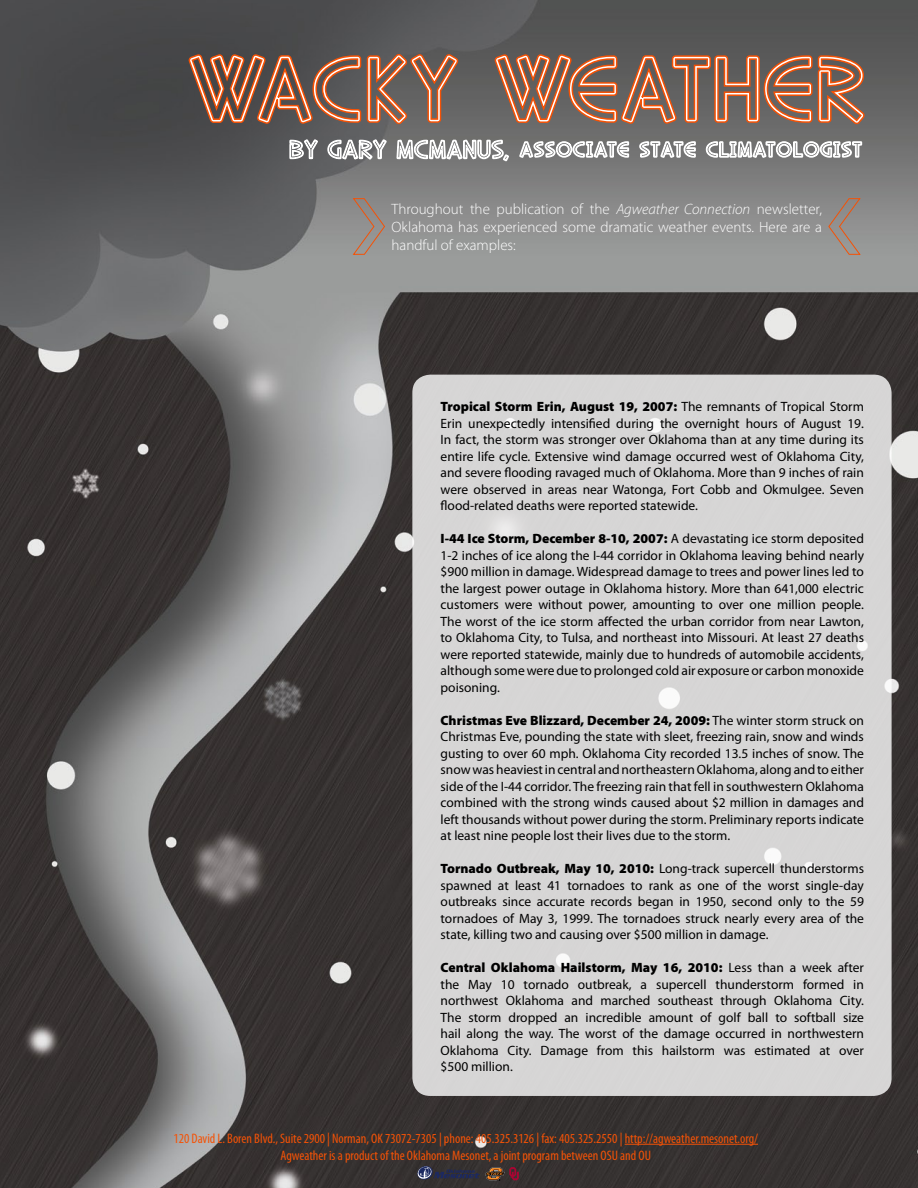
<style>
.page{position:relative;width:918px;height:1188px;background:#fff}
.page>*{position:absolute;margin:0;border:0;box-sizing:border-box;transform-origin:0 0}
.t1{font:300 15px/18px "Myriad Pro";color:#fff;text-align:justify}
.t2{font:condensed 13.8px/16.8px "Myriad Pro";color:#f45206;text-align:center}
.t3{font:13.5px/16.5px "Myriad Pro";color:#000;text-align:justify}
.s1{font-style:italic}
.s2{font-weight:900}
</style>
<div class="page">
<img style="left:0;top:0;width:918px;height:1188px">
<hr style="left:625px;top:1144px;width:133px;height:1px;background:#f45206">
<svg style="left:416px;top:1165px;width:103px;height:16px;background:#44373f"></svg>
<div style="left:412px;top:375px;width:480px;height:721px;background:#d6d5d5;border-radius:18px"></div>
<svg style="left:289px;top:125px;width:574px;height:60px;background:#858585"></svg>
<svg style="left:188px;top:53px;width:678px;height:72px;background:#906c5c"></svg>
<svg style="left:352px;top:198px;width:33px;height:57px;background:#998b85"></svg>
<svg style="left:828px;top:198px;width:33px;height:57px;background:#998b85"></svg>
<p class="t1" style="left:392px;top:200px;width:432px">Throughout the publication of the <span class="s1">Agweather Connection</span> newsletter, Oklahoma has experienced some dramatic weather events. Here are a handful of examples:</p>
<p class="t3" style="left:441px;top:398px;width:425px"><span class="s2">Tropical Storm Erin, August 19, 2007:</span> The remnants of Tropical Storm Erin unexpectedly intensified during the overnight hours of August 19.<br>In fact, the storm was stronger over Oklahoma than at any time during its entire life cycle. Extensive wind damage occurred west of Oklahoma City, and severe flooding ravaged much of Oklahoma. More than 9 inches of rain were observed in areas near Watonga, Fort Cobb and Okmulgee. Seven flood-related deaths were reported statewide.</p>
<p class="t3" style="left:441px;top:530px;width:425px"><span class="s2">I-44 Ice Storm, December 8-10, 2007:</span> A devastating ice storm deposited 1-2 inches of ice along the I-44 corridor in Oklahoma leaving behind nearly $900 million in damage. Widespread damage to trees and power lines led to the largest power outage in Oklahoma history. More than 641,000 electric customers were without power, amounting to over one million people.<br>The worst of the ice storm affected the urban corridor from near Lawton, to Oklahoma City, to Tulsa, and northeast into Missouri. At least 27 deaths were reported statewide, mainly due to hundreds of automobile accidents, although some were due to prolonged cold air exposure or carbon monoxide poisoning.</p>
<p class="t3" style="left:441px;top:712px;width:425px"><span class="s2">Christmas Eve Blizzard, December 24, 2009:</span> The winter storm struck on Christmas Eve, pounding the state with sleet, freezing rain, snow and winds gusting to over 60 mph. Oklahoma City recorded 13.5 inches of snow. The snow was heaviest in central and northeastern Oklahoma, along and to either side of the I-44 corridor. The freezing rain that fell in southwestern Oklahoma combined with the strong winds caused about $2 million in damages and left thousands without power during the storm. Preliminary reports indicate at least nine people lost their lives due to the storm.</p>
<p class="t3" style="left:441px;top:860px;width:425px"><span class="s2">Tornado Outbreak, May 10, 2010:</span> Long-track supercell thunderstorms spawned at least 41 tornadoes to rank as one of the worst single-day outbreaks since accurate records began in 1950, second only to the 59 tornadoes of May 3, 1999. The tornadoes struck nearly every area of the state, killing two and causing over $500 million in damage.</p>
<p class="t3" style="left:441px;top:959px;width:425px"><span class="s2">Central Oklahoma Hailstorm, May 16, 2010:</span> Less than a week after the May 10 tornado outbreak, a supercell thunderstorm formed in northwest Oklahoma and marched southeast through Oklahoma City.<br>The storm dropped an incredible amount of golf ball to softball size hail along the way. The worst of the damage occurred in northwestern Oklahoma City. Damage from this hailstorm was estimated at over $500 million.</p>
<p class="t2" style="left:173px;top:1130px;width:586px">120 David L. Boren Blvd., Suite 2900 | Norman, OK 73072-7305 | phone: 405.325.3126 | fax: 405.325.2550 | http://agweather.mesonet.org/<br>Agweather is a product of the Oklahoma Mesonet, a joint program between OSU and OU</p>
</div>
